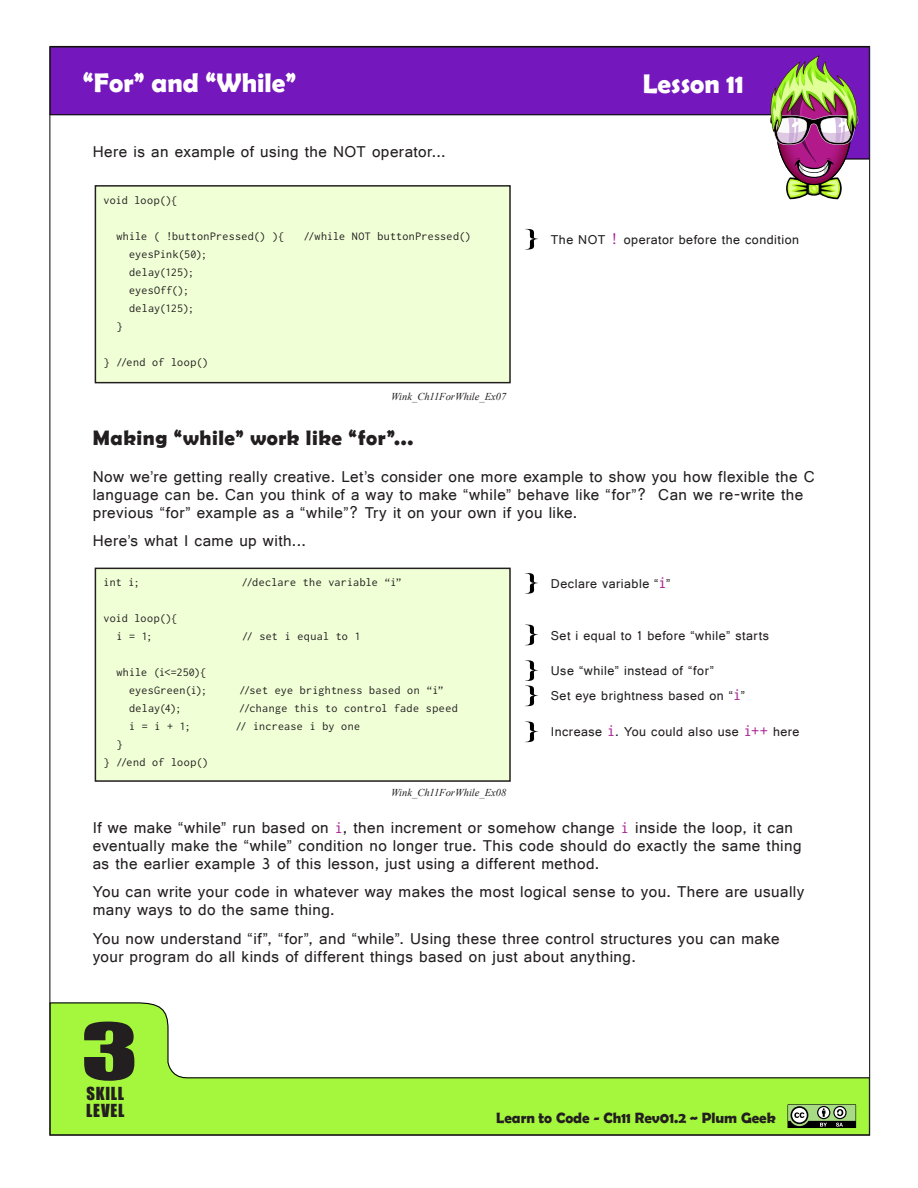
<style>
.page{position:relative;width:918px;height:1188px;background:#fff}
.page>*{position:absolute;margin:0;border:0;box-sizing:border-box;transform-origin:0 0}
.Body_Comments{font:72px "Impact";color:#231f20;scale:1.5 1}
.Heading_-_Page_Main{font:700 27px "Berlin Sans FB Demi";color:#fff}
.Body_Text{font:700 21px "Berlin Sans FB Demi";letter-spacing:.025em;color:#231f20}
.Body_Text-2{font:16.5px/18px "Gautami";letter-spacing:.03em;color:#231f20}
.Body_Comments-2{font:16.5px/16.5px "Impact";letter-spacing:.045em;color:#231f20}
.t1{font:700 15px "Berlin Sans FB Demi";color:#231f20}
.Body_Comments-3{font:13.5px "Gautami";letter-spacing:.035em;color:#231f20}
.Code_Text{font:12px "Inconsolata";letter-spacing:.02em;color:#231f20}
.Code_Text-2{font:12px "Inconsolata";letter-spacing:.04em;color:#231f20}
.Code_Example_Subscri{font:italic 10.5px "Times New Roman";color:#231f20}
.s1{font-family:"Inconsolata";font-size:16.5px;color:#ad2695}
.s2{font-family:"Inconsolata";color:#ad2695}
</style>
<div class="page">
<svg style="left:51px;top:1002px;width:820px;height:134px;fill:#a5f73e"></svg>
<svg style="left:50px;top:45px;width:821px;height:115px;fill:#7417bc"></svg>
<svg style="left:788px;top:1104px;width:68px;height:24px;background:#718562"></svg>
<svg style="left:767px;top:55px;width:96px;height:144px"></svg>
<div style="left:95px;top:186px;width:415px;height:197px;background:#f0ffd6"></div>
<div style="left:95px;top:185px;width:416px;height:198px;border:2px solid #231f20"></div>
<svg style="left:525px;top:229px;width:13px;height:21px"></svg>
<div style="left:95px;top:568px;width:415px;height:213px;background:#f0ffd6"></div>
<div style="left:95px;top:568px;width:416px;height:214px;border:2px solid #231f20"></div>
<svg style="left:526px;top:625px;width:12px;height:20px"></svg>
<svg style="left:525px;top:721px;width:13px;height:21px"></svg>
<svg style="left:525px;top:660px;width:13px;height:46px"></svg>
<svg style="left:525px;top:573px;width:13px;height:21px"></svg>
<p class="Heading_-_Page_Main" style="left:83px;top:67px;width:215px">“For” and “While”</p>
<p class="Heading_-_Page_Main" style="left:643px;top:68px;width:103px">Lesson 11</p>
<p class="Body_Text-2" style="left:93px;top:142px;width:355px">Here is an example of using the NOT operator...</p>
<p class="Code_Text" style="left:104px;top:194px;width:75px">void loop(){</p>
<p class="Code_Text" style="left:116px;top:230px;width:169px">while ( !buttonPressed() ){</p>
<p class="Code_Text" style="left:304px;top:230px;width:169px">//while NOT buttonPressed()</p>
<p class="Code_Text" style="left:129px;top:248px;width:80px">eyesPink(50);</p>
<p class="Code_Text" style="left:129px;top:266px;width:66px">delay(125);</p>
<p class="Code_Text" style="left:129px;top:284px;width:61px">eyesOff();</p>
<p class="Code_Text" style="left:129px;top:302px;width:66px">delay(125);</p>
<p class="Code_Text" style="left:116px;top:320px;width:7px">}</p>
<p class="Code_Text-2" style="left:104px;top:356px;width:106px">} //end of loop()</p>
<p class="Body_Comments-3" style="left:551px;top:231px;width:250px">The NOT <span class="s1">!</span> operator before the condition</p>
<p class="Code_Example_Subscri" style="left:391px;top:389px;width:117px">Wink_Ch11ForWhile_Ex07</p>
<p class="Body_Text" style="left:93px;top:426px;width:322px">Making “while” work like “for”...</p>
<p class="Body_Text-2" style="left:93px;top:467px;width:723px">Now we’re getting really creative. Let’s consider one more example to show you how flexible the C language can be. Can you think of a way to make “while” behave like “for”? Can we re-write the previous “for” example as a “while”? Try it on your own if you like.</p>
<p class="Body_Text-2" style="left:93px;top:532px;width:215px">Here’s what I came up with...</p>
<p class="Code_Text" style="left:104px;top:576px;width:38px">int i;</p>
<p class="Code_Text" style="left:242px;top:576px;width:161px">//declare the variable “i”</p>
<p class="Code_Text" style="left:104px;top:612px;width:75px">void loop(){</p>
<p class="Code_Text" style="left:116px;top:630px;width:38px">i = 1;</p>
<p class="Code_Text" style="left:242px;top:630px;width:120px">// set i equal to 1</p>
<p class="Code_Text" style="left:116px;top:666px;width:91px">while (i&lt;=250){</p>
<p class="Code_Text" style="left:129px;top:684px;width:80px">eyesGreen(i);</p>
<p class="Code_Text" style="left:239px;top:684px;width:206px">//set eye brightness based on “i”</p>
<p class="Code_Text" style="left:129px;top:702px;width:54px">delay(4);</p>
<p class="Code_Text" style="left:239px;top:702px;width:220px">//change this to control fade speed</p>
<p class="Code_Text" style="left:129px;top:720px;width:63px">i = i + 1;</p>
<p class="Code_Text" style="left:236px;top:720px;width:126px">// increase i by one</p>
<p class="Code_Text" style="left:116px;top:738px;width:7px">}</p>
<p class="Code_Text-2" style="left:104px;top:756px;width:106px">} //end of loop()</p>
<p class="Code_Example_Subscri" style="left:391px;top:786px;width:117px">Wink_Ch11ForWhile_Ex08</p>
<p class="Body_Comments-3" style="left:551px;top:575px;width:121px">Declare variable “<span class="s1">i</span>”</p>
<p class="Body_Comments-3" style="left:551px;top:627px;width:220px">Set i equal to 1 before “while” starts</p>
<p class="Body_Comments-3" style="left:551px;top:663px;width:165px">Use “while” instead of “for”</p>
<p class="Body_Comments-3" style="left:551px;top:688px;width:196px">Set eye brightness based on “<span class="s1">i</span>”</p>
<p class="Body_Comments-3" style="left:551px;top:724px;width:250px">Increase <span class="s1">i</span>. You could also use <span class="s1">i++</span> here</p>
<p class="Body_Text-2" style="left:93px;top:818px;width:710px">If we make “while” run based on <span class="s2">i</span>, then increment or somehow change <span class="s2">i</span> inside the loop, it can eventually make the “while” condition no longer true. This code should do exactly the same thing as the earlier example 3 of this lesson, just using a different method.</p>
<p class="Body_Text-2" style="left:93px;top:883px;width:713px">You can write your code in whatever way makes the most logical sense to you. There are usually many ways to do the same thing.</p>
<p class="Body_Text-2" style="left:93px;top:929px;width:689px">You now understand “if”, “for”, and “while”. Using these three control structures you can make your program do all kinds of different things based on just about anything.</p>
<p class="Body_Comments" style="left:81px;top:996px;width:40px">3</p>
<p class="Body_Comments-2" style="left:86px;top:1085px;width:40px">SKILL<br>LEVEL</p>
<p class="t1" style="left:496px;top:1109px;width:281px">Learn to Code - Ch11 Rev01.2 ~ Plum Geek</p>
</div>
